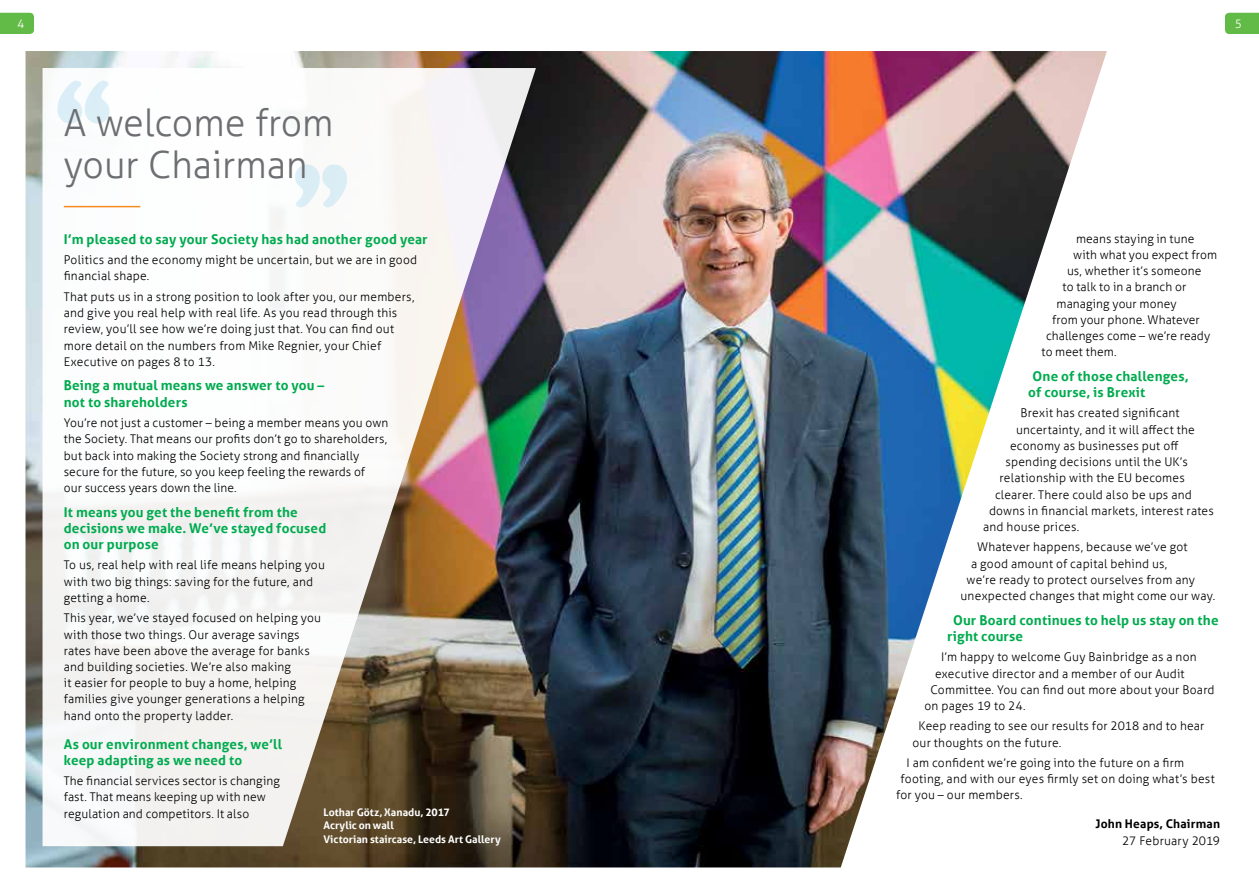
<style>
.page{position:relative;width:1259px;height:893px;background:#fff}
.page>*{position:absolute;margin:0;border:0;box-sizing:border-box;transform-origin:0 0}
.t1{font:300 37.5px/42px "YBSG Aller";color:#6d6e71}
.t2{font:700 13.5px/16.2px "YBSG Aller";letter-spacing:.015em;color:#00ab4e}
.t3{font:300 12px/16.2px "YBSG Aller";letter-spacing:.015em;color:#000}
.t4{font:700 12px "YBSG Aller";letter-spacing:.015em;color:#000}
.t5{font:300 12px "YBSG Aller";color:#fff}
.t6{font:700 10.5px/13.5px "YBSG Aller";color:#fff}
</style>
<div class="page">
<img style="left:26px;top:51px;width:1081px;height:816px">
<svg style="left:0;top:13px;width:34px;height:21px"></svg>
<svg style="left:43px;top:68px;width:493px;height:778px"></svg>
<hr style="left:64px;top:206px;width:76px;height:1px;background:#f68b1f">
<svg style="left:57px;top:81px;width:52px;height:42px"></svg>
<svg style="left:295px;top:164px;width:52px;height:43px"></svg>
<svg style="left:1225px;top:13px;width:34px;height:21px"></svg>
<p class="t5" style="left:17px;top:16px;width:9px">4</p>
<h1 class="t1" style="left:64px;top:102px;width:271px">A welcome from your Chairman</h1>
<p class="t2" style="left:64px;top:231px;width:365px">I’m pleased to say your Society has had another good year</p>
<p class="t3" style="left:64px;top:252px;width:355px">Politics and the economy might be uncertain, but we are in good financial shape.</p>
<p class="t3" style="left:64px;top:289px;width:352px">That puts us in a strong position to look after you, our members, and give you real help with real life. As you read through this review, you’ll see how we’re doing just that. You can find out more detail on the numbers from Mike Regnier, your Chief Executive on pages 8 to 13.</p>
<p class="t2" style="left:64px;top:377px;width:262px">Being a mutual means we answer to you – not to shareholders</p>
<p class="t3" style="left:64px;top:415px;width:326px">You’re not just a customer – being a member means you own the Society. That means our profits don’t go to shareholders, but back into making the Society strong and financially secure for the future, so you keep feeling the rewards of<br>our success years down the line.</p>
<p class="t2" style="left:64px;top:504px;width:264px">It means you get the benefit from the decisions we make. We’ve stayed focused on our purpose</p>
<p class="t3" style="left:64px;top:557px;width:263px">To us, real help with real life means helping you with two big things: saving for the future, and getting a home.</p>
<p class="t3" style="left:64px;top:610px;width:259px">This year, we’ve stayed focused on helping you with those two things. Our average savings rates have been above the average for banks and building societies. We’re also making<br>it easier for people to buy a home, helping families give younger generations a helping hand onto the property ladder.</p>
<p class="t2" style="left:64px;top:735px;width:220px">As our environment changes, we’ll keep adapting as we need to</p>
<p class="t3" style="left:64px;top:773px;width:218px">The financial services sector is changing fast. That means keeping up with new regulation and competitors. It also</p>
<p class="t6" style="left:323px;top:805px;width:179px">Lothar Götz, Xanadu, 2017<br>Acrylic on wall<br>Victorian staircase, Leeds Art Gallery</p>
<p class="t5" style="left:1234px;top:16px;width:9px">5</p>
<p class="t3" style="left:1076px;top:230px;width:120px">means staying in tune</p>
<p class="t3" style="left:1073px;top:247px;width:146px">with what you expect from</p>
<p class="t3" style="left:1067px;top:263px;width:136px">us, whether it’s someone</p>
<p class="t3" style="left:1062px;top:279px;width:125px">to talk to in a branch or</p>
<p class="t3" style="left:1056px;top:295px;width:121px">managing your money</p>
<p class="t3" style="left:1052px;top:311px;width:149px">from your phone. Whatever</p>
<p class="t3" style="left:1046px;top:328px;width:166px">challenges come – we’re ready</p>
<p class="t3" style="left:1041px;top:344px;width:76px">to meet them.</p>
<p class="t2" style="left:1028px;top:368px;width:162px;text-indent:4px">One of those challenges, of course, is Brexit</p>
<p class="t3" style="left:1020px;top:405px;width:160px">Brexit has created significant</p>
<p class="t3" style="left:1016px;top:421px;width:180px">uncertainty, and it will affect the</p>
<p class="t3" style="left:1010px;top:438px;width:170px">economy as businesses put off</p>
<p class="t3" style="left:1005px;top:454px;width:184px">spending decisions until the UK’s</p>
<p class="t3" style="left:999px;top:470px;width:187px">relationship with the EU becomes</p>
<p class="t3" style="left:995px;top:486px;width:198px">clearer. There could also be ups and</p>
<p class="t3" style="left:989px;top:502px;width:226px">downs in financial markets, interest rates</p>
<p class="t3" style="left:983px;top:519px;width:98px">and house prices.</p>
<p class="t3" style="left:977px;top:539px;width:212px">Whatever happens, because we’ve got</p>
<p class="t3" style="left:971px;top:555px;width:198px">a good amount of capital behind us,</p>
<p class="t3" style="left:966px;top:571px;width:230px">we’re ready to protect ourselves from any</p>
<p class="t3" style="left:960px;top:588px;width:256px">unexpected changes that might come our way.</p>
<p class="t2" style="left:947px;top:612px;width:273px;text-indent:6px">Our Board continues to help us stay on the right course</p>
<p class="t3" style="left:941px;top:649px;width:257px">I’m happy to welcome Guy Bainbridge as a non</p>
<p class="t3" style="left:935px;top:665px;width:251px">executive director and a member of our Audit</p>
<p class="t3" style="left:930px;top:681px;width:286px">Committee. You can find out more about your Board</p>
<p class="t3" style="left:924px;top:698px;width:102px">on pages 19 to 24.</p>
<p class="t3" style="left:912px;top:718px;width:293px;text-indent:6px">Keep reading to see our results for 2018 and to hear our thoughts on the future.</p>
<p class="t3" style="left:906px;top:755px;width:279px">I am confident we’re going into the future on a firm</p>
<p class="t3" style="left:900px;top:771px;width:316px">footing, and with our eyes firmly set on doing what’s best</p>
<p class="t3" style="left:896px;top:787px;width:128px">for you – our members.</p>
<p class="t4" style="left:1095px;top:817px;width:126px">John Heaps, Chairman</p>
<p class="t3" style="left:1122px;top:832px;width:99px">27 February 2019</p>
</div>
